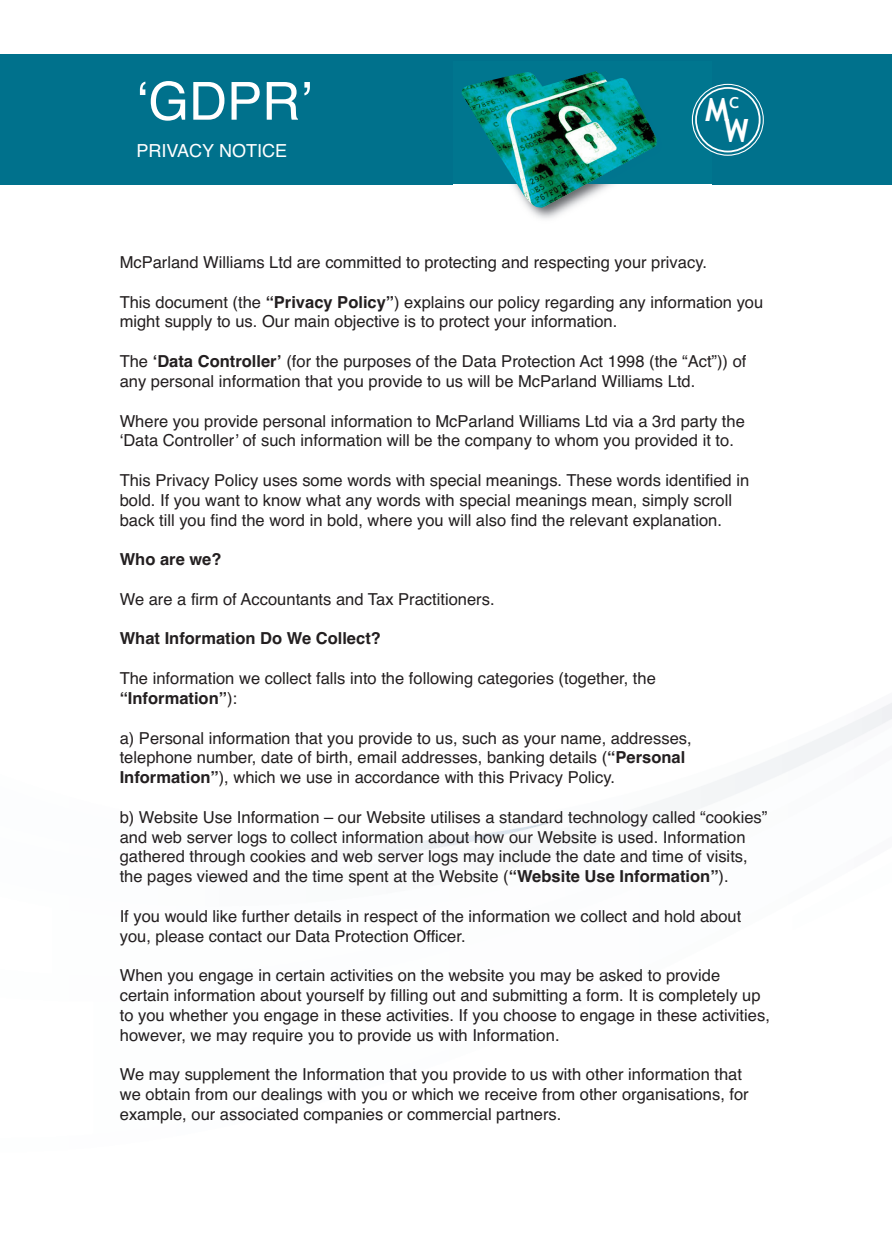
<style>
.page{position:relative;width:892px;height:1257px;background:#fff}
.page>*{position:absolute;margin:0;border:0;box-sizing:border-box;transform-origin:0 0}
.t1{font:52.5px "Helvetica";color:#fff}
.t2{font:700 32.1px "Trebuchet MS";color:#fff}
.t3{font:18px "Helvetica";color:#fff}
.t4{font:16.5px/19.8px "Helvetica";color:#231f20}
.t5{font:700 16.5px "Helvetica";color:#231f20}
.s1{font-weight:700}
</style>
<div class="page">
<div style="left:0;top:55px;width:891px;height:130px;background:#00718c"></div>
<img style="left:453px;top:138px;width:258px;height:81px">
<img style="left:461px;top:71px;width:195px;height:137px">
<svg style="left:692px;top:85px;width:70px;height:70px"></svg>
<div style="left:696px;top:89px;width:62px;height:62px;background:#00718c;border-radius:50%"></div>
<h1 class="t1" style="left:136px;top:71px;width:176px">‘GDPR’</h1>
<p class="t3" style="left:136px;top:140px;width:152px">PRIVACY NOTICE</p>
<h2 class="t2" style="left:705px;top:90px;width:45px">M M<sup>c</sup></h2>
<p class="t4" style="left:120px;top:252px;width:588px">McParland Williams Ltd are committed to protecting and respecting your privacy.</p>
<p class="t4" style="left:120px;top:292px;width:644px">This document (the <span class="s1">“Privacy Policy”</span>) explains our policy regarding any information you might supply to us. Our main objective is to protect your information.</p>
<p class="t4" style="left:120px;top:351px;width:628px">The <span class="s1">‘Data Controller’</span> (for the purposes of the Data Protection Act 1998 (the “Act”)) of any personal information that you provide to us will be McParland Williams Ltd.</p>
<p class="t4" style="left:120px;top:411px;width:626px">Where you provide personal information to McParland Williams Ltd via a 3rd party the ‘Data Controller’ of such information will be the company to whom you provided it to.</p>
<p class="t4" style="left:120px;top:470px;width:630px">This Privacy Policy uses some words with special meanings. These words identified in bold. If you want to know what any words with special meanings mean, simply scroll back till you find the word in bold, where you will also find the relevant explanation.</p>
<p class="t5" style="left:120px;top:550px;width:103px">Who are we?</p>
<p class="t4" style="left:120px;top:589px;width:376px">We are a firm of Accountants and Tax Practitioners.</p>
<p class="t5" style="left:120px;top:629px;width:262px">What Information Do We Collect?</p>
<p class="t4" style="left:120px;top:668px;width:537px">The information we collect falls into the following categories (together, the <span class="s1">“Information”</span>):</p>
<p class="t4" style="left:120px;top:728px;width:573px">a) Personal information that you provide to us, such as your name, addresses, telephone number, date of birth, email addresses, banking details (<span class="s1">“Personal<br>Information”</span>), which we use in accordance with this Privacy Policy.</p>
<p class="t4" style="left:120px;top:807px;width:648px">b) Website Use Information – our Website utilises a standard technology called “cookies” and web server logs to collect information about how our Website is used. Information gathered through cookies and web server logs may include the date and time of visits, the pages viewed and the time spent at the Website (<span class="s1">“Website Use Information”</span>).</p>
<p class="t4" style="left:120px;top:906px;width:622px">If you would like further details in respect of the information we collect and hold about you, please contact our Data Protection Officer.</p>
<p class="t4" style="left:120px;top:965px;width:651px">When you engage in certain activities on the website you may be asked to provide certain information about yourself by filling out and submitting a form. It is completely up to you whether you engage in these activities. If you choose to engage in these activities, however, we may require you to provide us with Information.</p>
<p class="t4" style="left:120px;top:1064px;width:630px">We may supplement the Information that you provide to us with other information that we obtain from our dealings with you or which we receive from other organisations, for example, our associated companies or commercial partners.</p>
</div>
